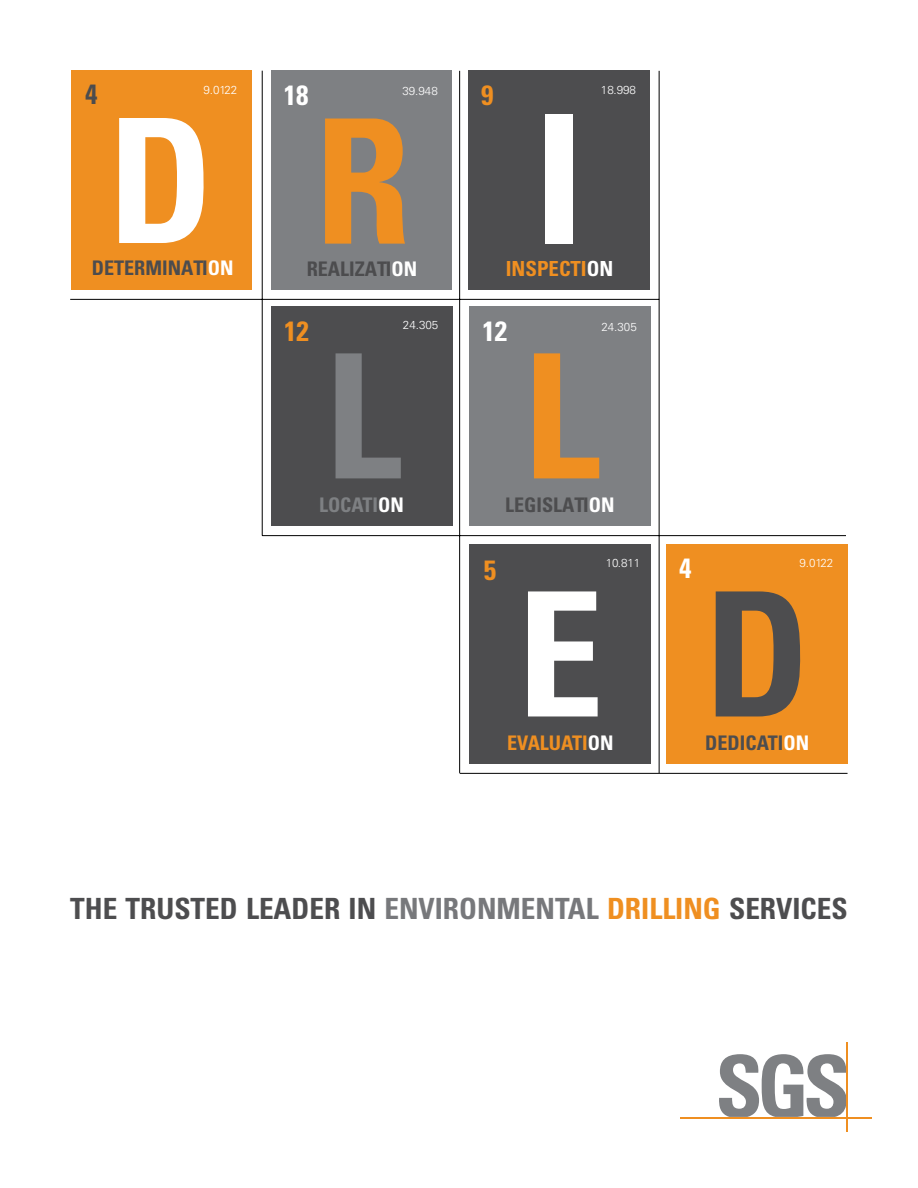
<style>
.page{position:relative;width:918px;height:1188px;background:#fff}
.page>*{position:absolute;margin:0;border:0;box-sizing:border-box;transform-origin:0 0}
.t1{font:700 condensed 179.1px "Univers";color:#fff}
.t2{font:700 condensed 173.25px "Univers";color:#fff}
.t3{font:700 condensed 173.25px "Univers";color:#ef8f21}
.t4{font:700 condensed 173.25px "Univers";color:#4d4d4f}
.t5{font:700 condensed 173.25px "Univers";color:#7e8083}
.t6{font:700 condensed 29.25px "Univers";color:#4d4d4f}
.t7{font:700 condensed 27.9px "Univers";color:#fff}
.t8{font:700 condensed 27.9px "Univers";color:#ef8f21}
.t9{font:700 condensed 27.9px "Univers";color:#4c4c4e}
.t10{font:700 condensed 20.85px "Univers";color:#ef8f21}
.t11{font:700 condensed 20.1px "Univers";color:#4c4c4e}
.t12{font:700 condensed 20.1px "Univers";color:#4d4d4f}
.t13{font:700 condensed 20.1px "Univers";color:#ef8f21}
.t14{font:700 condensed 20.1px "Univers";color:#7e8083}
.t15{font:300 11.55px "Univers";color:#fff}
.s1{color:#fff}
.s2{color:#77787b}
.s3{color:#ef8f21}
</style>
<div class="page">
<svg style="left:719px;top:1054px;width:127px;height:63px"></svg>
<hr style="left:680px;top:1117px;width:192px;height:1px;background:#ef8f21">
<hr style="left:846px;top:1042px;width:2px;height:89px;background:#ef8f21">
<hr style="left:262px;top:71px;width:1px;height:465px;background:#000">
<hr style="left:70px;top:299px;width:589px;height:1px;background:#000">
<hr style="left:262px;top:535px;width:584px;height:1px;background:#000">
<hr style="left:459px;top:71px;width:1px;height:702px;background:#000">
<hr style="left:460px;top:773px;width:388px;height:1px;background:#000">
<hr style="left:659px;top:71px;width:1px;height:702px;background:#000">
<div style="left:470px;top:545px;width:181px;height:219px;background:#4d4d4f"></div>
<div style="left:667px;top:545px;width:181px;height:219px;background:#ef8f21"></div>
<div style="left:72px;top:70px;width:180px;height:220px;background:#ef8f21"></div>
<div style="left:271px;top:70px;width:181px;height:220px;background:#7e8083"></div>
<div style="left:468px;top:70px;width:182px;height:220px;background:#4d4d4f"></div>
<div style="left:271px;top:307px;width:182px;height:219px;background:#4d4d4f"></div>
<div style="left:470px;top:307px;width:181px;height:219px;background:#7e8083"></div>
<p class="t9" style="left:85px;top:77px;width:14px">4</p>
<p class="t15" style="left:203px;top:82px;width:36px">9.0122</p>
<p class="t7" style="left:284px;top:78px;width:26px">18</p>
<p class="t15" style="left:402px;top:84px;width:37px">39.948</p>
<p class="t8" style="left:481px;top:78px;width:14px">9</p>
<p class="t15" style="left:601px;top:83px;width:37px">18.998</p>
<h2 class="t2" style="left:108px;top:75px;width:107px">D</h2>
<h2 class="t3" style="left:315px;top:76px;width:98px">R</h2>
<h1 class="t1" style="left:534px;top:70px;width:51px">I</h1>
<p class="t11" style="left:92px;top:255px;width:143px">DETERMINATI<span class="s1">ON</span></p>
<p class="t11" style="left:307px;top:256px;width:112px">REALIZATI<span class="s1">ON</span></p>
<p class="t10" style="left:506px;top:256px;width:109px">INSPECTI<span class="s1">ON</span></p>
<p class="t8" style="left:284px;top:314px;width:26px">12</p>
<p class="t15" style="left:403px;top:318px;width:37px">24.305</p>
<p class="t7" style="left:483px;top:314px;width:26px">12</p>
<p class="t15" style="left:601px;top:320px;width:37px">24.305</p>
<h2 class="t5" style="left:324px;top:311px;width:78px">L</h2>
<h2 class="t3" style="left:523px;top:311px;width:78px">L</h2>
<p class="t14" style="left:319px;top:493px;width:86px">LOCATI<span class="s1">ON</span></p>
<p class="t12" style="left:505px;top:493px;width:111px">LEGISLATI<span class="s1">ON</span></p>
<p class="t8" style="left:484px;top:552px;width:14px">5</p>
<p class="t15" style="left:606px;top:556px;width:36px">10.811</p>
<p class="t7" style="left:679px;top:551px;width:14px">4</p>
<p class="t15" style="left:799px;top:556px;width:36px">9.0122</p>
<h2 class="t2" style="left:517px;top:549px;width:88px">E</h2>
<p class="t13" style="left:507px;top:731px;width:108px">EVALUATI<span class="s1">ON</span></p>
<h2 class="t4" style="left:704px;top:549px;width:107px">D</h2>
<p class="t12" style="left:705px;top:731px;width:105px">DEDICATI<span class="s1">ON</span></p>
<p class="t6" style="left:70px;top:891px;width:779px">THE TRUSTED LEADER IN <span class="s2">ENVIRONMENTAL</span> <span class="s3">DRILLING</span> SERVICES</p>
</div>
